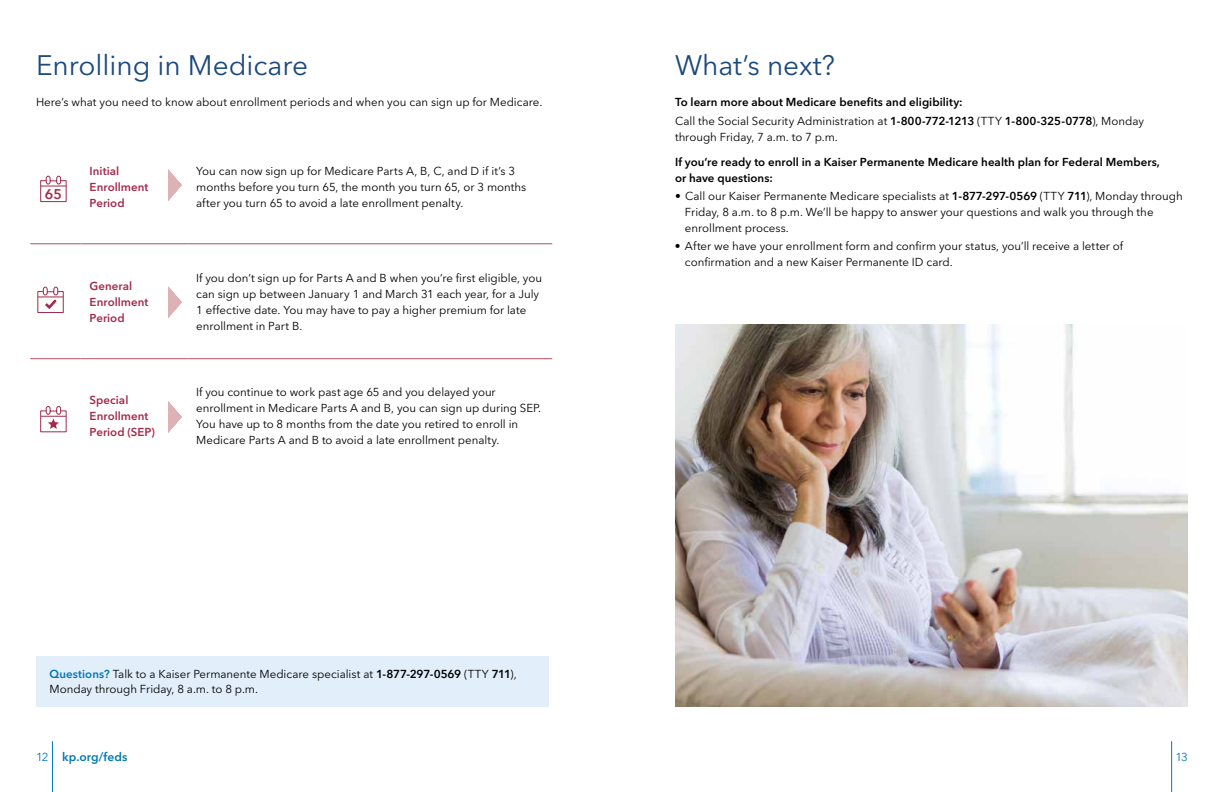
<style>
.page{position:relative;width:1224px;height:792px;background:#fff}
.page>*{position:absolute;margin:0;border:0;box-sizing:border-box;transform-origin:0 0}
.Page_Header_28_32{font:28px "Avenir Next LT Pro";color:#1b497c}
.Intro_14_19{font:600 14px "Avenir Next LT Pro";color:#a32b4c}
.t1{font:600 12px "Avenir Next LT Pro";letter-spacing:.005em;color:#0079b3}
.Body_11_5_16{font:11.5px/16px "Avenir Next LT Pro";letter-spacing:-.005em;color:#000}
.Body_11_5_16-2{font:600 11.5px/16px "Avenir Next LT Pro";letter-spacing:.005em;color:#000}
.Body_11_5_16-3{font:600 11.5px/16px "Avenir Next LT Pro";letter-spacing:.005em;color:#a32b4c}
.t2{font:11.5px "Avenir Next LT Pro";color:#0079b3}
.s1{font-weight:600;color:#0079b3}
.s2{font-weight:600}
.s3{font-weight:400;font-size:11.5px}
</style>
<div class="page">
<hr style="left:52px;top:742px;width:1px;height:50px;background:#0079b3">
<hr style="left:1171px;top:742px;width:1px;height:50px;background:#0079b3">
<img style="left:675px;top:324px;width:513px;height:382px">
<div style="left:36px;top:656px;width:513px;height:50px;background:#e2effb"></div>
<hr style="left:30px;top:244px;width:51px;height:1px;background:#b35164">
<hr style="left:81px;top:244px;width:106px;height:1px;background:#b35164">
<hr style="left:187px;top:244px;width:365px;height:1px;background:#b35164">
<hr style="left:30px;top:358px;width:51px;height:1px;background:#b35164">
<hr style="left:81px;top:358px;width:106px;height:1px;background:#b35164">
<hr style="left:187px;top:358px;width:365px;height:1px;background:#b35164">
<svg style="left:40px;top:175px;width:27px;height:27px"></svg>
<svg style="left:168px;top:169px;width:14px;height:32px"></svg>
<svg style="left:37px;top:286px;width:27px;height:27px"></svg>
<svg style="left:168px;top:286px;width:14px;height:32px"></svg>
<svg style="left:40px;top:406px;width:27px;height:27px"></svg>
<svg style="left:168px;top:401px;width:14px;height:32px"></svg>
<p class="Page_Header_28_32" style="left:36px;top:49px;width:274px">Enrolling in Medicare</p>
<p class="Page_Header_28_32" style="left:675px;top:49px;width:162px">What’s next?</p>
<p class="Body_11_5_16" style="left:36px;top:94px;width:508px">Here’s what you need to know about enrollment periods and when you can sign up for Medicare.</p>
<p class="Intro_14_19" style="left:45px;top:185px;width:19px">65</p>
<p class="Body_11_5_16-3" style="left:90px;top:163px;width:60px">Initial<br>Enrollment<br>Period</p>
<p class="Body_11_5_16" style="left:196px;top:163px;width:332px">You can now sign up for Medicare Parts A, B, C, and D if it’s 3 months before you turn 65, the month you turn 65, or 3 months after you turn 65 to avoid a late enrollment penalty.</p>
<p class="Body_11_5_16-3" style="left:90px;top:278px;width:60px">General<br>Enrollment<br>Period</p>
<p class="Body_11_5_16" style="left:196px;top:270px;width:347px">If you don’t sign up for Parts A and B when you’re first eligible, you can sign up between January 1 and March 31 each year, for a July 1 effective date. You may have to pay a higher premium for late enrollment in Part B.</p>
<p class="Body_11_5_16-3" style="left:90px;top:392px;width:67px">Special<br>Enrollment<br>Period (SEP)</p>
<p class="Body_11_5_16" style="left:196px;top:384px;width:347px">If you continue to work past age 65 and you delayed your enrollment in Medicare Parts A and B, you can sign up during SEP.<br>You have up to 8 months from the date you retired to enroll in Medicare Parts A and B to avoid a late enrollment penalty.</p>
<p class="Body_11_5_16" style="left:50px;top:667px;width:469px;line-height:15px"><span class="s1">Questions?</span> Talk to a Kaiser Permanente Medicare specialist at <span class="s2">1-877-297-0569</span> (TTY <span class="s2">711</span>),<br>Monday through Friday, 8 a.m. to 8 p.m.</p>
<p class="Body_11_5_16-2" style="left:675px;top:94px;width:289px">To learn more about Medicare benefits and eligibility:</p>
<p class="Body_11_5_16" style="left:675px;top:113px;width:471px">Call the Social Security Administration at <span class="s2">1-800-772-1213</span> (TTY <span class="s2">1-800-325-0778</span>), Monday through Friday, 7 a.m. to 7 p.m.</p>
<p class="Body_11_5_16-2" style="left:675px;top:154px;width:486px">If you’re ready to enroll in a Kaiser Permanente Medicare health plan for Federal Members, or have questions:</p>
<p class="Body_11_5_16" style="left:685px;top:188px;width:499px;text-indent:-10px">• Call our Kaiser Permanente Medicare specialists at <span class="s2">1-877-297-0569</span> (TTY <span class="s2">711</span>), Monday through<br>Friday, 8 a.m. to 8 p.m. We’ll be happy to answer your questions and walk you through the enrollment process.</p>
<p class="Body_11_5_16" style="left:685px;top:238px;width:440px;text-indent:-10px">• After we have your enrollment form and confirm your status, you’ll receive a letter of confirmation and a new Kaiser Permanente ID card.</p>
<p class="t1" style="left:36px;top:749px;width:93px"><span class="s3">12</span> kp.org/feds</p>
<p class="t2" style="left:1176px;top:750px;width:14px">13</p>
</div>
